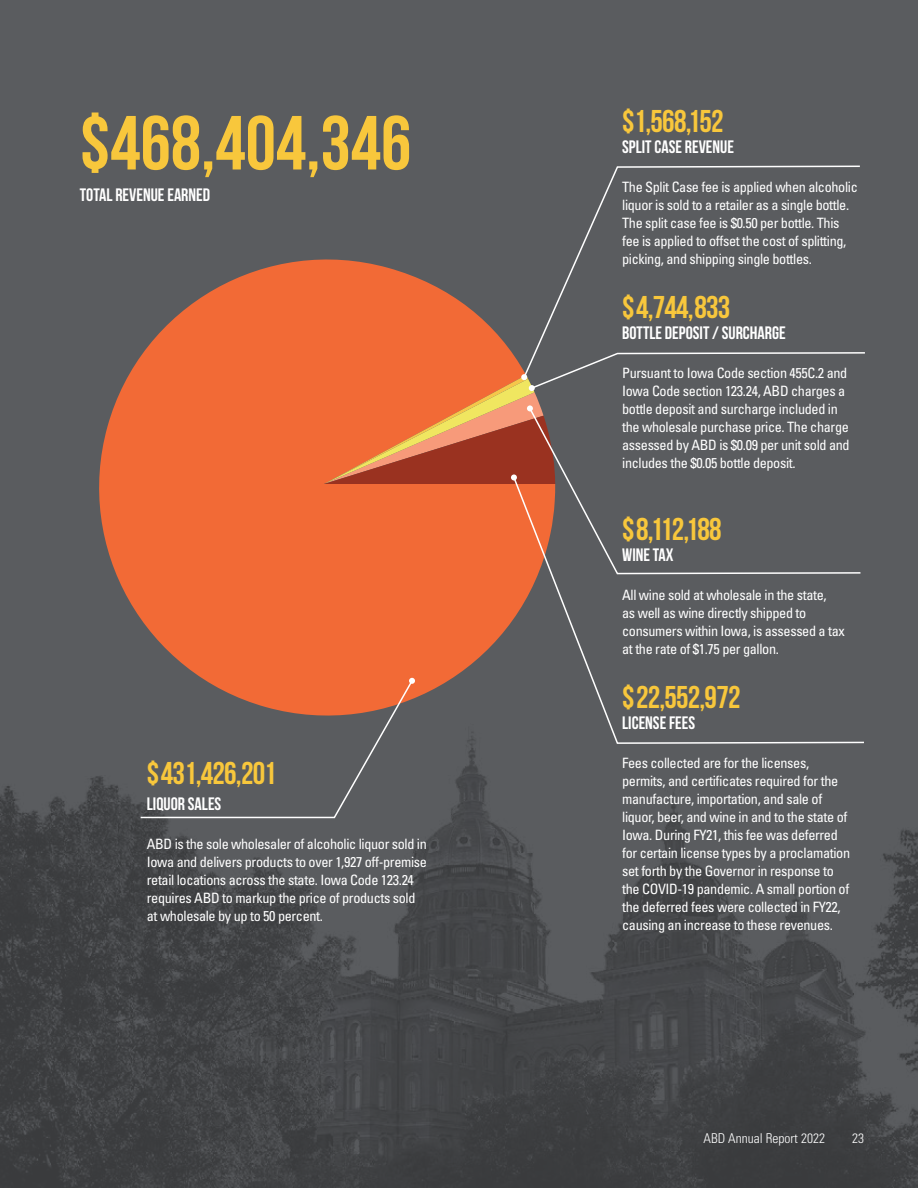
<style>
.page{position:relative;width:918px;height:1188px;background:#5a5c5f}
.page>*{position:absolute;margin:0;border:0;box-sizing:border-box;transform-origin:0 0}
.t1{font:700 76.5px "Bebas Neue";color:#f8c73c}
.t2{font:700 31.5px "Bebas Neue";letter-spacing:-.025em;color:#f8c73c}
.t3{font:700 18px "Bebas Neue";color:#fff}
.t4{font:condensed 14.25px/18px "Univers LT Std";letter-spacing:-.025em;color:#fff}
.t5{font:300 condensed 13.5px "Univers LT Std";color:#fff}
</style>
<div class="page">
<img style="left:0;top:743px;width:918px;height:445px">
<svg style="left:99px;top:259px;width:413px;height:482px;fill:#f26a36"></svg>
<svg style="left:139px;top:678px;width:276px;height:141px"></svg>
<svg style="left:512px;top:484px;width:354px;height:261px"></svg>
<svg style="left:535px;top:165px;width:325px;height:186px"></svg>
<svg style="left:528px;top:484px;width:334px;height:91px"></svg>
<svg style="left:324px;top:351px;width:541px;height:133px"></svg>
<h1 class="t1" style="left:80px;top:101px;width:333px">$468,404,346</h1>
<p class="t3" style="left:80px;top:185px;width:132px">TOTAL REVENUE EARNED</p>
<h2 class="t2" style="left:147px;top:755px;width:131px">$ 431,426,201</h2>
<p class="t3" style="left:147px;top:794px;width:76px">LIQUOR SALES</p>
<p class="t4" style="left:147px;top:835px;width:282px">ABD is the sole wholesaler of alcoholic liquor sold in Iowa and delivers products to over 1,927 off-premise retail locations across the state. Iowa Code 123.24 requires ABD to markup the price of products sold at wholesale by up to 50 percent.</p>
<h2 class="t2" style="left:622px;top:104px;width:103px">$1,568, 152</h2>
<p class="t3" style="left:622px;top:137px;width:113px">SPLIT CASE REVENUE</p>
<p class="t4" style="left:622px;top:178px;width:237px">The Split Case fee is applied when alcoholic liquor is sold to a retailer as a single bottle.<br>The split case fee is $0.50 per bottle. This fee is applied to offset the cost of splitting, picking, and shipping single bottles.</p>
<h2 class="t2" style="left:622px;top:290px;width:110px">$ 4,744, 833</h2>
<p class="t3" style="left:622px;top:323px;width:165px">BOTTLE DEPOSIT / SURCHARGE</p>
<p class="t4" style="left:622px;top:364px;width:229px">Pursuant to Iowa Code section 455C.2 and Iowa Code section 123.24, ABD charges a bottle deposit and surcharge included in the wholesale purchase price. The charge assessed by ABD is $0.09 per unit sold and includes the $0.05 bottle deposit.</p>
<h2 class="t2" style="left:622px;top:512px;width:101px">$ 8,112, 188</h2>
<p class="t3" style="left:622px;top:545px;width:53px">WINE TAX</p>
<p class="t4" style="left:622px;top:586px;width:224px">All wine sold at wholesale in the state,<br>as well as wine directly shipped to consumers within Iowa, is assessed a tax at the rate of $1.75 per gallon.</p>
<h2 class="t2" style="left:622px;top:680px;width:120px">$ 22,552,972</h2>
<p class="t3" style="left:622px;top:713px;width:75px">LICENSE FEES</p>
<p class="t4" style="left:622px;top:754px;width:230px">Fees collected are for the licenses, permits, and certificates required for the manufacture, importation, and sale of liquor, beer, and wine in and to the state of Iowa. During FY21, this fee was deferred for certain license types by a proclamation set forth by the Governor in response to the COVID-19 pandemic. A small portion of the deferred fees were collected in FY22, causing an increase to these revenues.</p>
<p class="t5" style="left:704px;top:1131px;width:123px">ABD Annual Report 2022</p>
<p class="t5" style="left:852px;top:1131px;width:13px">23</p>
</div>
